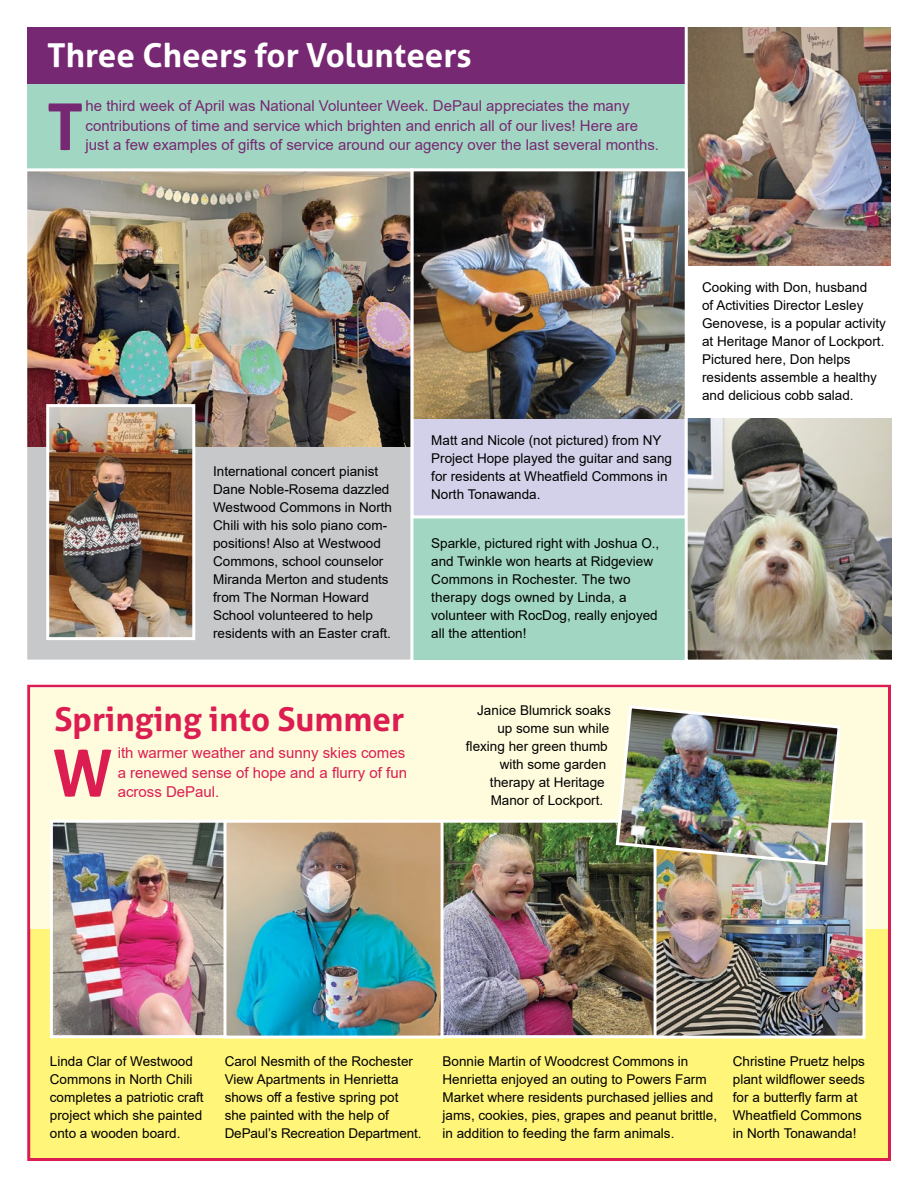
<style>
.page{position:relative;width:918px;height:1188px;background:#fff}
.page>*{position:absolute;margin:0;border:0;box-sizing:border-box;transform-origin:0 0}
.t1{font:700 64.5px "Aller";color:#772873}
.t2{font:700 64.5px "Aller";color:#dc1d51}
.t3{font:700 33px "Aller";color:#fff}
.t4{font:700 33px "Aller";color:#dc1d51}
.t5{font:15px/19.5px "Arial";color:#772873}
.t6{font:15px/19.5px "Arial";color:#dc1d51;text-align:justify}
.t7{font:13.5px/18px "Arial";color:#000}
</style>
<div class="page">
<div style="left:27px;top:685px;width:864px;height:476px;background:#fff579;border:3px solid #dc1d51"></div>
<div style="left:30px;top:687px;width:858px;height:242px;background:#fffcdd"></div>
<img style="left:54px;top:824px;width:600px;height:211px">
<div style="left:436px;top:820px;width:225px;height:218px;border:3px solid #fff"></div>
<div style="left:27px;top:80px;width:864px;height:580px;background:#a1d7c2"></div>
<div style="left:27px;top:27px;width:864px;height:56px;background:#772873"></div>
<div style="left:686px;top:26px;width:209px;height:392px;background:#fff"></div>
<img style="left:689px;top:28px;width:202px;height:238px">
<div style="left:685px;top:24px;width:212px;height:395px;border:3px solid #fff"></div>
<div style="left:412px;top:170px;width:274px;height:347px;background:#d3d1e9"></div>
<img style="left:414px;top:172px;width:270px;height:246px">
<div style="left:410px;top:168px;width:278px;height:350px;border:3px solid #fff"></div>
<div style="left:26px;top:170px;width:386px;height:491px;background:#c7c8ca"></div>
<img style="left:28px;top:172px;width:381px;height:274px">
<div style="left:24px;top:168px;width:389px;height:495px;border:3px solid #fff"></div>
<img style="left:50px;top:408px;width:141px;height:228px">
<div style="left:46px;top:404px;width:149px;height:236px;border:3px solid #fff"></div>
<img style="left:689px;top:419px;width:202px;height:240px">
<div style="left:685px;top:415px;width:212px;height:248px;border:3px solid #fff"></div>
<div style="left:50px;top:820px;width:180px;height:218px;border:3px solid #fff"></div>
<div style="left:223px;top:820px;width:221px;height:219px;border:3px solid #fff"></div>
<img style="left:658px;top:824px;width:204px;height:211px">
<div style="left:654px;top:820px;width:212px;height:219px;border:3px solid #fff"></div>
<img style="left:614px;top:705px;width:228px;height:162px">
<h2 class="t3" style="left:47px;top:34px;width:426px">Three Cheers for Volunteers</h2>
<p class="t5" style="left:86px;top:96px;width:575px">he third week of April was National Volunteer Week. DePaul appreciates the many contributions of time and service which brighten and enrich all of our lives! Here are just a few examples of gifts of service around our agency over the last several months.</p>
<h1 class="t1" style="left:47px;top:87px;width:38px">T</h1>
<p class="t7" style="left:213px;top:462px;width:181px">International concert pianist<br>Dane Noble-Rosema dazzled<br>Westwood Commons in North<br>Chili with his solo piano com&shy;positions! Also at Westwood<br>Commons, school counselor<br>Miranda Merton and students from The Norman Howard<br>School volunteered to help residents with an Easter craft.</p>
<p class="t7" style="left:431px;top:431px;width:242px">Matt and Nicole (not pictured) from NY Project Hope played the guitar and sang for residents at Wheatfield Commons in North Tonawanda.</p>
<p class="t7" style="left:431px;top:534px;width:230px">Sparkle, pictured right with Joshua O., and Twinkle won hearts at Ridgeview<br>Commons in Rochester. The two therapy dogs owned by Linda, a volunteer with RocDog, really enjoyed all the attention!</p>
<h2 class="t4" style="left:54px;top:699px;width:351px">Springing into Summer</h2>
<p class="t6" style="left:118px;top:743px;width:291px">ith warmer weather and sunny skies comes a renewed sense of hope and a flurry of fun across DePaul.</p>
<h1 class="t2" style="left:53px;top:734px;width:61px">W</h1>
<p class="t7" style="left:477px;top:701px;width:135px">Janice Blumrick soaks</p>
<p class="t7" style="left:497px;top:719px;width:113px">up some sun while</p>
<p class="t7" style="left:466px;top:737px;width:143px">flexing her green thumb</p>
<p class="t7" style="left:500px;top:755px;width:108px">with some garden</p>
<p class="t7" style="left:490px;top:773px;width:116px">therapy at Heritage</p>
<p class="t7" style="left:491px;top:791px;width:114px">Manor of Lockport.</p>
<p class="t7" style="left:702px;top:278px;width:185px">Cooking with Don, husband<br>of Activities Director Lesley<br>Genovese, is a popular activity at Heritage Manor of Lockport.<br>Pictured here, Don helps residents assemble a healthy and delicious cobb salad.</p>
<p class="t7" style="left:50px;top:1052px;width:155px">Linda Clar of Westwood<br>Commons in North Chili completes a patriotic craft project which she painted onto a wooden board.</p>
<p class="t7" style="left:225px;top:1052px;width:198px">Carol Nesmith of the Rochester<br>View Apartments in Henrietta shows off a festive spring pot she painted with the help of<br>DePaul’s Recreation Department.</p>
<p class="t7" style="left:443px;top:1052px;width:276px">Bonnie Martin of Woodcrest Commons in Henrietta enjoyed an outing to Powers Farm Market where residents purchased jellies and jams, cookies, pies, grapes and peanut brittle, in addition to feeding the farm animals.</p>
<p class="t7" style="left:733px;top:1052px;width:134px">Christine Pruetz helps plant wildflower seeds for a butterfly farm at<br>Wheatfield Commons in North Tonawanda!</p>
</div>
